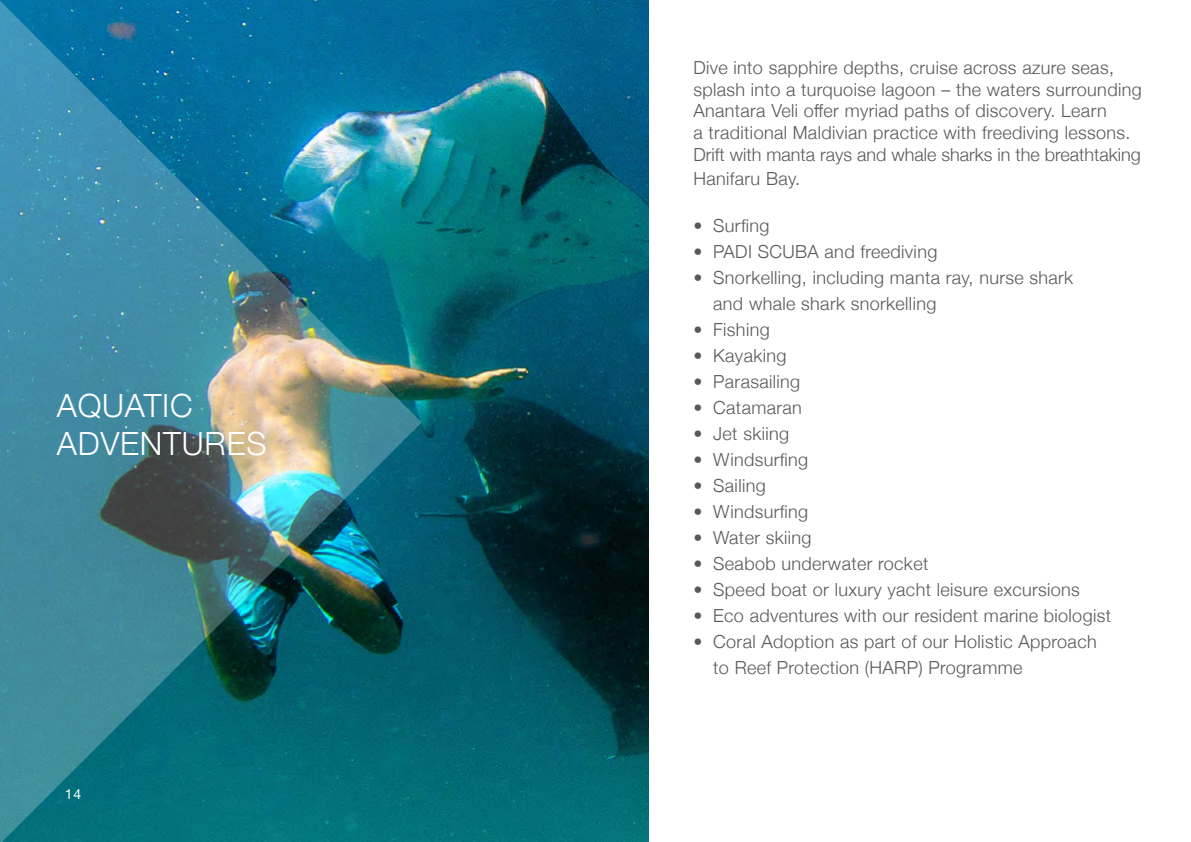
<style>
.page{position:relative;width:1191px;height:842px;background:#fff}
.page>*{position:absolute;margin:0;border:0;box-sizing:border-box;transform-origin:0 0}
.t1{font:300 32px/38.4px "Helvetica Neue";letter-spacing:.025em;color:#fff}
.t2{font:300 18px/21.6px "Helvetica Neue";letter-spacing:.02em;color:#58595b}
.t3{font:14px "Helvetica Neue";color:#fff}
</style>
<div class="page">
<img style="left:422px;top:0;width:226px;height:842px">
<img style="left:0;top:0;width:422px;height:842px">
<h1 class="t1" style="left:57px;top:384px;width:211px">AQUATIC<br>ADVENTURES</h1>
<p class="t3" style="left:65px;top:784px;width:18px">14</p>
<p class="t2" style="left:693px;top:56px;width:450px">Dive into sapphire depths, cruise across azure seas, splash into a turquoise lagoon – the waters surrounding Anantara Veli offer myriad paths of discovery. Learn<br>a traditional Maldivian practice with freediving lessons.<br>Drift with manta rays and whale sharks in the breathtaking</p>
<p class="t2" style="left:693px;top:166px;width:108px">Hanifaru Bay.</p>
<p class="t2" style="left:693px;top:214px;width:77px">• Surfing</p>
<p class="t2" style="left:693px;top:240px;width:245px">• PADI SCUBA and freediving</p>
<p class="t2" style="left:713px;top:263px;width:361px;line-height:26px;text-indent:-20px">• Snorkelling, including manta ray, nurse shark and whale shark snorkelling</p>
<p class="t2" style="left:693px;top:318px;width:78px">• Fishing</p>
<p class="t2" style="left:693px;top:344px;width:95px">• Kayaking</p>
<p class="t2" style="left:693px;top:370px;width:108px">• Parasailing</p>
<p class="t2" style="left:693px;top:396px;width:110px">• Catamaran</p>
<p class="t2" style="left:693px;top:421px;width:97px">• Jet skiing</p>
<p class="t2" style="left:693px;top:447px;width:116px">• Windsurfing</p>
<p class="t2" style="left:693px;top:473px;width:74px">• Sailing</p>
<p class="t2" style="left:693px;top:499px;width:116px">• Windsurfing</p>
<p class="t2" style="left:693px;top:525px;width:120px">• Water skiing</p>
<p class="t2" style="left:693px;top:551px;width:236px">• Seabob underwater rocket</p>
<p class="t2" style="left:693px;top:577px;width:388px">• Speed boat or luxury yacht leisure excursions</p>
<p class="t2" style="left:693px;top:603px;width:419px">• Eco adventures with our resident marine biologist</p>
<p class="t2" style="left:713px;top:627px;width:385px;line-height:26px;text-indent:-20px">• Coral Adoption as part of our Holistic Approach to Reef Protection (HARP) Programme</p>
</div>
